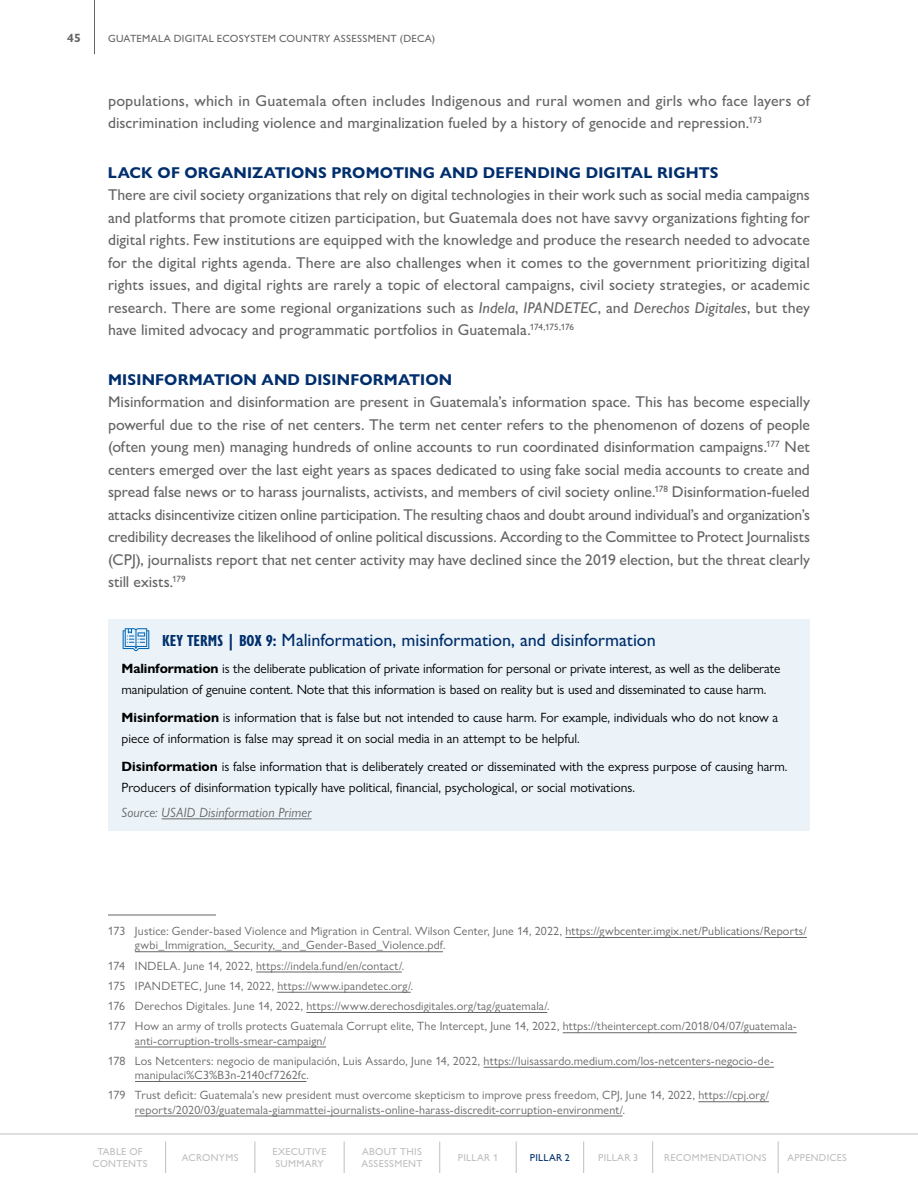
<style>
.page{position:relative;width:918px;height:1188px;background:#fff}
.page>*{position:absolute;margin:0;border:0;box-sizing:border-box;transform-origin:0 0}
.t1{font:500 18px "Gill Sans Nova";letter-spacing:-.005em;color:#002f6c}
.t2{font:500 15.75px/22.5px "Gill Sans Nova";letter-spacing:.005em;color:#666;text-align:justify}
.t3{font:700 15.75px "Gill Sans Nova";letter-spacing:.01em;color:#002e6d}
.t4{font:13.5px/21px "Gill Sans Nova";color:#000}
.t5{font:italic 13.5px "Gill Sans Nova";letter-spacing:.01em;color:#666}
.t6{font:12px/20.2px "Gill Sans Nova";letter-spacing:.015em;color:#666}
.t7{font:700 12px "Gill Sans Nova";color:#666}
.t8{font:500 10.5px "Gill Sans Nova";letter-spacing:.025em;color:#666}
.t9{font:500 10.2px/12px "Gill Sans Nova";letter-spacing:.03em;color:#bfbfbf}
.t10{font:500 10.2px "Gill Sans Nova";letter-spacing:.03em;color:#002f6c}
.s1{font-style:italic}
.s2{font-weight:700;font-stretch:condensed;font-size:16.5px}
.s3{font-weight:700}
</style>
<div class="page">
<hr style="left:94px;top:0;width:1px;height:54px;background:#666">
<hr style="left:0;top:1134px;width:918px;height:1px;background:#bfbfbf">
<hr style="left:165px;top:1142px;width:1px;height:31px;background:#bfbfbf">
<hr style="left:255px;top:1142px;width:1px;height:31px;background:#bfbfbf">
<hr style="left:344px;top:1142px;width:1px;height:31px;background:#bfbfbf">
<hr style="left:439px;top:1142px;width:1px;height:31px;background:#bfbfbf">
<hr style="left:516px;top:1142px;width:1px;height:31px;background:#bfbfbf">
<hr style="left:583px;top:1142px;width:1px;height:31px;background:#bfbfbf">
<hr style="left:652px;top:1142px;width:1px;height:31px;background:#bfbfbf">
<hr style="left:778px;top:1142px;width:1px;height:31px;background:#bfbfbf">
<div style="left:108px;top:619px;width:701px;height:211px;background:#ebf3f9"></div>
<hr style="left:162px;top:819px;width:150px;height:1px;background:#666">
<hr style="left:108px;top:915px;width:108px;height:1px;background:#666">
<hr style="left:565px;top:937px;width:242px;height:1px;background:#666">
<hr style="left:135px;top:951px;width:308px;height:1px;background:#666">
<hr style="left:256px;top:972px;width:146px;height:1px;background:#666">
<hr style="left:277px;top:992px;width:134px;height:1px;background:#666">
<hr style="left:306px;top:1012px;width:241px;height:1px;background:#666">
<hr style="left:563px;top:1032px;width:234px;height:1px;background:#666">
<hr style="left:135px;top:1047px;width:191px;height:1px;background:#666">
<hr style="left:484px;top:1067px;width:290px;height:1px;background:#666">
<hr style="left:135px;top:1081px;width:171px;height:1px;background:#666">
<hr style="left:698px;top:1101px;width:71px;height:1px;background:#666">
<hr style="left:135px;top:1116px;width:488px;height:1px;background:#666">
<svg style="left:123px;top:628px;width:26px;height:23px"></svg>
<p class="t7" style="left:67px;top:31px;width:15px">45</p>
<p class="t8" style="left:108px;top:32px;width:329px">GUATEMALA DIGITAL ECOSYSTEM COUNTRY ASSESSMENT (DECA)</p>
<p class="t2" style="left:108px;top:89px;width:704px">populations, which in Guatemala often includes Indigenous and rural women and girls who face layers of discrimination including violence and marginalization fueled by a history of genocide and repression.<sup>173</sup></p>
<p class="t3" style="left:108px;top:163px;width:612px">LACK OF ORGANIZATIONS PROMOTING AND DEFENDING DIGITAL RIGHTS</p>
<p class="t2" style="left:108px;top:184px;width:704px">There are civil society organizations that rely on digital technologies in their work such as social media campaigns and platforms that promote citizen participation, but Guatemala does not have savvy organizations fighting for digital rights. Few institutions are equipped with the knowledge and produce the research needed to advocate for the digital rights agenda. There are also challenges when it comes to the government prioritizing digital rights issues, and digital rights are rarely a topic of electoral campaigns, civil society strategies, or academic research. There are some regional organizations such as <span class="s1">Indela</span>, <span class="s1">IPANDETEC</span>, and <span class="s1">Derechos Digitales</span>, but they have limited advocacy and programmatic portfolios in Guatemala.<sup>174,175,176</sup></p>
<p class="t3" style="left:108px;top:370px;width:346px">MISINFORMATION AND DISINFORMATION</p>
<p class="t2" style="left:108px;top:391px;width:704px">Misinformation and disinformation are present in Guatemala’s information space. This has become especially powerful due to the rise of net centers. The term net center refers to the phenomenon of dozens of people (often young men) managing hundreds of online accounts to run coordinated disinformation campaigns.<sup>177</sup> Net centers emerged over the last eight years as spaces dedicated to using fake social media accounts to create and spread false news or to harass journalists, activists, and members of civil society online.<sup>178</sup> Disinformation-fueled attacks disincentivize citizen online participation. The resulting chaos and doubt around individual’s and organization’s credibility decreases the likelihood of online political discussions. According to the Committee to Protect Journalists (CPJ), journalists report that net center activity may have declined since the 2019 election, but the threat clearly still exists.<sup>179</sup></p>
<p class="t1" style="left:162px;top:629px;width:495px"><span class="s2">KEY TERMS | BOX 9:</span> Malinformation, misinformation, and disinformation</p>
<p class="t4" style="left:122px;top:658px;width:660px"><span class="s3">Malinformation</span> is the deliberate publication of private information for personal or private interest, as well as the deliberate manipulation of genuine content. Note that this information is based on reality but is used and disseminated to cause harm.</p>
<p class="t4" style="left:122px;top:707px;width:658px"><span class="s3">Misinformation</span> is information that is false but not intended to cause harm. For example, individuals who do not know a piece of information is false may spread it on social media in an attempt to be helpful.</p>
<p class="t4" style="left:122px;top:756px;width:668px"><span class="s3">Disinformation</span> is false information that is deliberately created or disseminated with the express purpose of causing harm.<br>Producers of disinformation typically have political, financial, psychological, or social motivations.</p>
<p class="t5" style="left:122px;top:804px;width:192px">Source: USAID Disinformation Primer</p>
<p class="t6" style="left:135px;top:924px;width:673px;line-height:14.2px;text-indent:-27px">173 Justice: Gender-based Violence and Migration in Central. Wilson Center, June 14, 2022, https://gwbcenter.imgix.net/Publications/Reports/ gwbi_Immigration,_Security,_and_Gender-Based_Violence.pdf.</p>
<p class="t6" style="left:108px;top:955px;width:690px">174 INDELA. June 14, 2022, https://indela.fund/en/contact/.<br>175 IPANDETEC, June 14, 2022, https://www.ipandetec.org/.<br>176 Derechos Digitales. June 14, 2022, https://www.derechosdigitales.org/tag/guatemala/.<br>177 How an army of trolls protects Guatemala Corrupt elite, The Intercept, June 14, 2022, https://theintercept.com/2018/04/07/guatemala-</p>
<p class="t6" style="left:108px;top:1030px;width:667px;text-indent:27px">anti-corruption-trolls-smear-campaign/<br>178 Los Netcenters: negocio de manipulación, Luis Assardo, June 14, 2022, https://luisassardo.medium.com/los-netcenters-negocio-de-</p>
<p class="t6" style="left:108px;top:1065px;width:662px;text-indent:27px">manipulaci%C3%B3n-2140cf7262fc.<br>179 Trust deficit: Guatemala’s new president must overcome skepticism to improve press freedom, CPJ, June 14, 2022, https://cpj.org/</p>
<p class="t6" style="left:135px;top:1099px;width:491px">reports/2020/03/guatemala-giammattei-journalists-online-harass-discredit-corruption-environment/.</p>
<p class="t9" style="left:92px;top:1145px;width:57px;text-align:center">TABLE OF<br>CONTENTS</p>
<p class="t9" style="left:182px;top:1151px;width:58px">ACRONYMS</p>
<p class="t9" style="left:272px;top:1145px;width:56px">EXECUTIVE<br>SUMMARY</p>
<p class="t9" style="left:361px;top:1145px;width:63px">ABOUT THIS<br>ASSESSMENT</p>
<p class="t9" style="left:458px;top:1151px;width:42px">PILLAR 1</p>
<p class="t10" style="left:530px;top:1151px;width:42px">PILLAR 2</p>
<p class="t9" style="left:598px;top:1151px;width:42px">PILLAR 3</p>
<p class="t9" style="left:664px;top:1151px;width:104px">RECOMMENDATIONS</p>
<p class="t9" style="left:788px;top:1151px;width:61px">APPENDICES</p>
</div>
